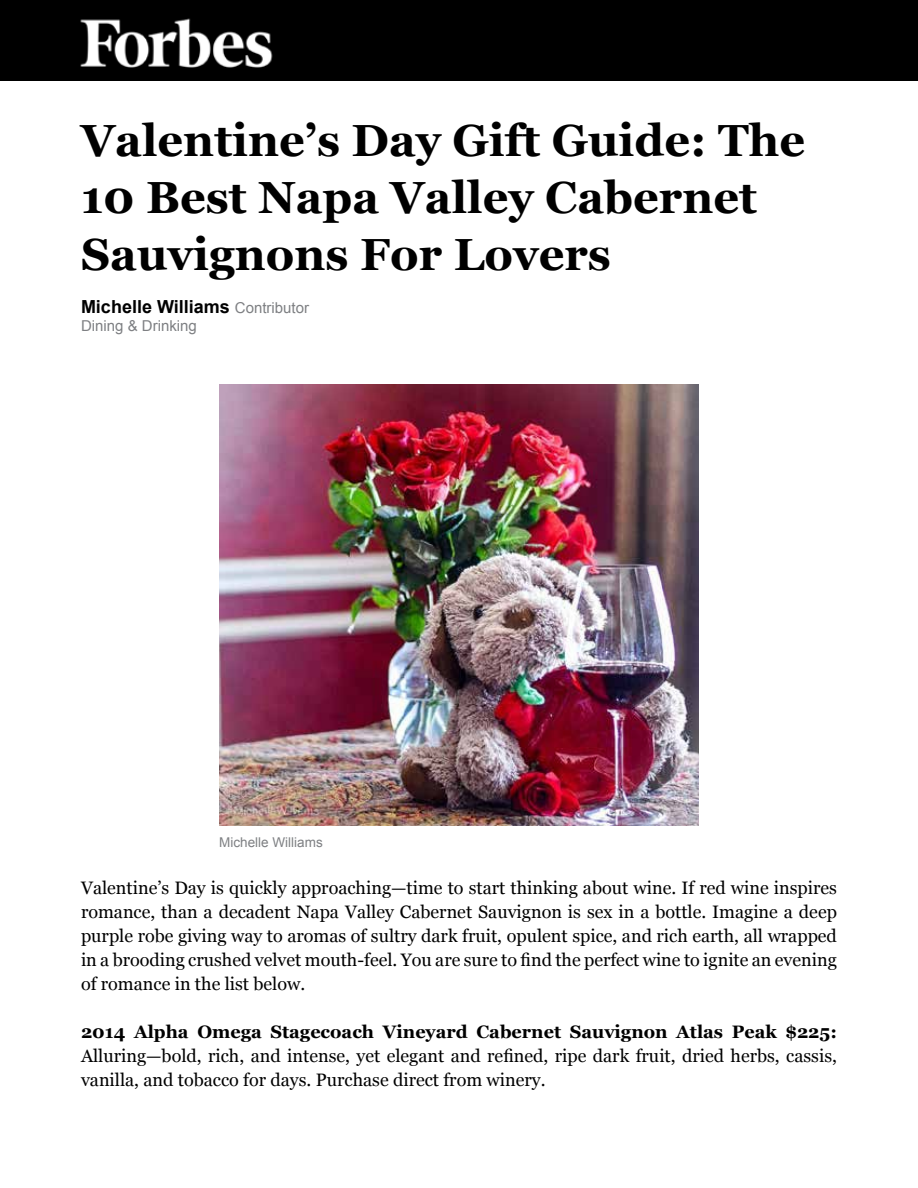
<style>
.page{position:relative;width:918px;height:1188px;background:#fff}
.page>*{position:absolute;margin:0;border:0;box-sizing:border-box;transform-origin:0 0}
.t1{font:700 45px/57px "Georgia";color:#000}
.t2{font:18px/24px "Georgia";color:#000;text-align:justify}
.t3{font:700 18px "Georgia";color:#000}
.t4{font:700 18px "Arial";color:#000}
.t5{font:15px "Arial";color:#7e8083}
.t6{font:13.5px "Arial";color:#7e8083}
.s1{font-weight:400;font-size:15px;color:#7e8083}
</style>
<div class="page">
<img style="left:219px;top:384px;width:480px;height:442px">
<div style="left:0;top:0;width:918px;height:81px;background:#000"></div>
<img style="left:80px;top:18px;width:193px;height:50px">
<h1 class="t1" style="left:81px;top:109px;width:726px">Valentine’s Day Gift Guide: The<br>10 Best Napa Valley Cabernet<br>Sauvignons For Lovers</h1>
<p class="t4" style="left:81px;top:294px;width:230px">Michelle Williams <span class="s1">Contributor</span></p>
<p class="t5" style="left:81px;top:315px;width:117px">Dining &amp; Drinking</p>
<p class="t6" style="left:219px;top:834px;width:105px">Michelle Williams</p>
<p class="t2" style="left:81px;top:875px;width:757px">Valentine’s Day is quickly approaching—time to start thinking about wine. If red wine inspires romance, than a decadent Napa Valley Cabernet Sauvignon is sex in a bottle. Imagine a deep purple robe giving way to aromas of sultry dark fruit, opulent spice, and rich earth, all wrapped in a brooding crushed velvet mouth-feel. You are sure to find the perfect wine to ignite an evening of romance in the list below.</p>
<p class="t3" style="left:81px;top:1018px;width:757px">2014 Alpha Omega Stagecoach Vineyard Cabernet Sauvignon Atlas Peak $225:</p>
<p class="t2" style="left:81px;top:1043px;width:758px">Alluring—bold, rich, and intense, yet elegant and refined, ripe dark fruit, dried herbs, cassis, vanilla, and tobacco for days. Purchase direct from winery.</p>
</div>
